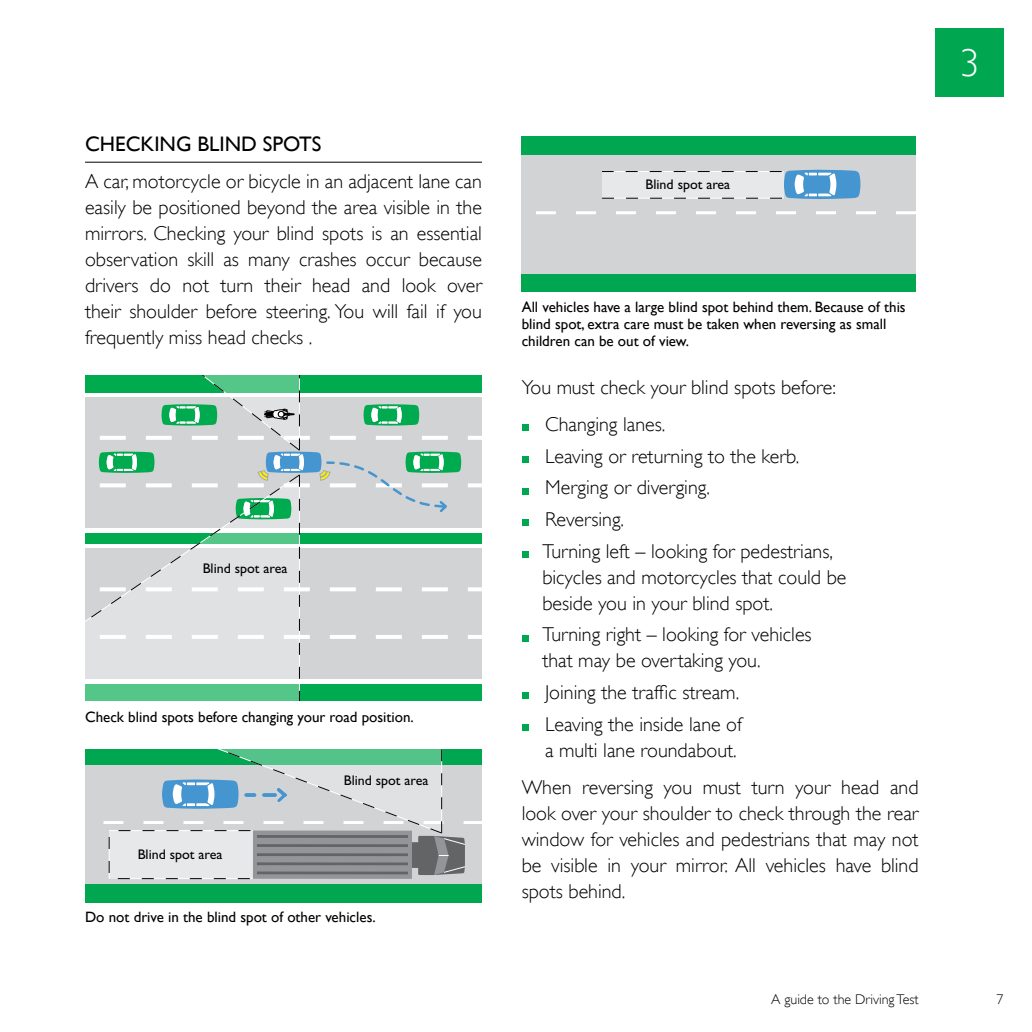
<style>
.page{position:relative;width:1032px;height:1032px;background:#fff}
.page>*{position:absolute;margin:0;border:0;box-sizing:border-box;transform-origin:0 0}
.t1{font:300 38.8px "Gill Sans";color:#fff}
.t2{font:21px "Gill Sans";color:#000}
.t3{font:300 20px/26px "Gill Sans";color:#000}
.t4{font:15px/17px "Gill Sans";color:#000}
.t5{font:14px "Gill Sans";color:#000}
.t6{font:300 14px "Gill Sans";color:#000}
</style>
<div class="page">
<div style="left:935px;top:28px;width:68px;height:68px;background:#00a650"></div>
<hr style="left:85px;top:162px;width:397px;height:1px;background:#000">
<div style="left:522px;top:424px;width:6px;height:7px;background:#00a650"></div>
<div style="left:522px;top:456px;width:6px;height:7px;background:#00a650"></div>
<svg style="left:522px;top:488px;width:6px;height:6px"></svg>
<div style="left:522px;top:519px;width:6px;height:7px;background:#00a650"></div>
<div style="left:522px;top:551px;width:6px;height:7px;background:#00a650"></div>
<svg style="left:522px;top:635px;width:6px;height:6px"></svg>
<div style="left:522px;top:692px;width:6px;height:7px;background:#00a650"></div>
<div style="left:522px;top:724px;width:6px;height:7px;background:#00a650"></div>
<svg style="left:85px;top:376px;width:397px;height:325px;background:#b6d2c5"></svg>
<div style="left:85px;top:749px;width:397px;height:154px;background:#d1d3d4"></div>
<div style="left:85px;top:884px;width:397px;height:18px;background:#00a650"></div>
<svg style="left:85px;top:749px;width:397px;height:130px"></svg>
<div style="left:522px;top:136px;width:393px;height:155px;background:#d1d3d4"></div>
<svg style="left:536px;top:211px;width:380px;height:3px"></svg>
<div style="left:522px;top:136px;width:393px;height:18px;background:#00a650"></div>
<div style="left:522px;top:274px;width:393px;height:17px;background:#00a650"></div>
<svg style="left:602px;top:170px;width:258px;height:29px;background:#bccfde"></svg>
<p class="t2" style="left:85px;top:131px;width:238px">CHECKING BLIND SPOTS</p>
<p class="t3" style="left:85px;top:168px;width:398px;text-align:justify">A car, motorcycle or bicycle in an adjacent lane can easily be positioned beyond the area visible in the mirrors. Checking your blind spots is an essential observation skill as many crashes occur because drivers do not turn their head and look over their shoulder before steering. You will fail if you frequently miss head checks .</p>
<p class="t5" style="left:203px;top:560px;width:86px">Blind spot area</p>
<p class="t4" style="left:85px;top:708px;width:330px">Check blind spots before changing your road position.</p>
<p class="t5" style="left:138px;top:847px;width:86px">Blind spot area</p>
<p class="t5" style="left:344px;top:773px;width:86px">Blind spot area</p>
<p class="t4" style="left:85px;top:909px;width:292px">Do not drive in the blind spot of other vehicles.</p>
<p class="t5" style="left:646px;top:176px;width:86px">Blind spot area</p>
<p class="t4" style="left:522px;top:298px;width:385px">All vehicles have a large blind spot behind them. Because of this blind spot, extra care must be taken when reversing as small children can be out of view.</p>
<p class="t3" style="left:545px;top:368px;width:292px;line-height:37.4px;text-indent:-23px">You must check your blind spots before:<br>Changing lanes.</p>
<p class="t3" style="left:542px;top:440px;width:292px;line-height:31.6px">Leaving or returning to the kerb.<br>Merging or diverging.<br>Reversing.<br>Turning left – looking for pedestrians,</p>
<p class="t3" style="left:542px;top:564px;width:306px">bicycles and motorcycles that could be beside you in your blind spot.</p>
<p class="t3" style="left:542px;top:622px;width:271px">Turning right – looking for vehicles that may be overtaking you.</p>
<p class="t3" style="left:545px;top:676px;width:198px;line-height:31.6px">Joining the traffic stream.<br>Leaving the inside lane of</p>
<p class="t3" style="left:522px;top:731px;width:398px;line-height:37.4px;text-indent:23px">a multi lane roundabout.<br>When reversing you must turn your head and</p>
<p class="t3" style="left:522px;top:800px;width:398px;text-align:justify">look over your shoulder to check through the rear window for vehicles and pedestrians that may not be visible in your mirror. All vehicles have blind spots behind.</p>
<p class="t6" style="left:771px;top:991px;width:149px">A guide to the Driving Test</p>
<h1 class="t1" style="left:960px;top:40px;width:21px">3</h1>
</div>
